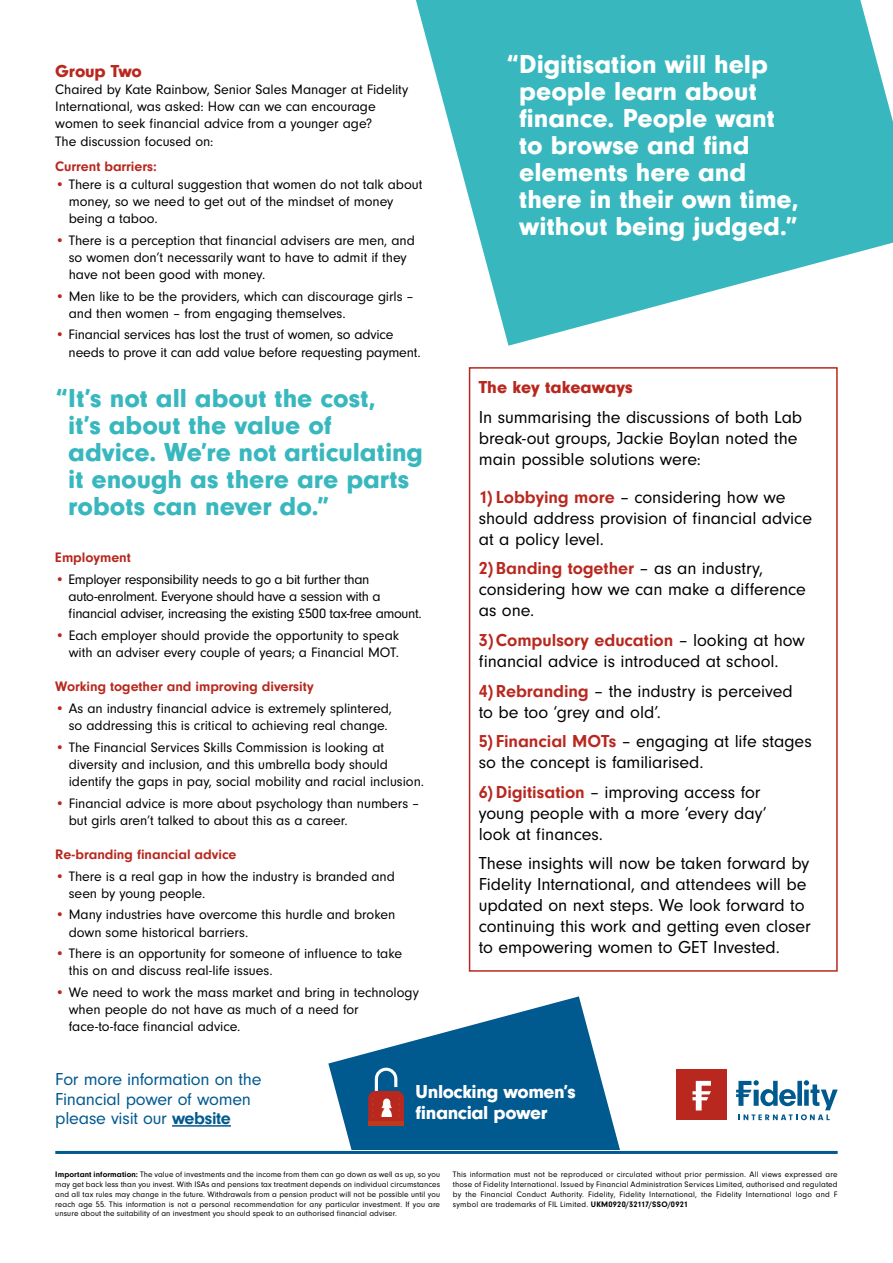
<style>
.page{position:relative;width:893px;height:1263px;background:#fff}
.page>*{position:absolute;margin:0;border:0;box-sizing:border-box;transform-origin:0 0}
.t1{font:900 27px/27px "Neuzeit Gro";color:#fff}
.t2{font:900 27px/27px "Neuzeit Gro";color:#38b8be}
.t3{font:900 19.5px/21px "Neuzeit Gro";letter-spacing:-.02em;color:#fff}
.t4{font:18px/21px "Neuzeit Gro";letter-spacing:-.005em;color:#000}
.t5{font:18px/19.5px "Neuzeit Gro";letter-spacing:-.015em;color:#00598f}
.t6{font:900 18px "Neuzeit Gro";letter-spacing:-.005em;color:#b8281f}
.t7{font:14.25px/17.2px "Neuzeit Gro";letter-spacing:-.005em;color:#000}
.t8{font:14.25px/17.2px "Neuzeit Gro";letter-spacing:-.025em;color:#000}
.t9{font:700 14.25px "Neuzeit Gro";color:#b8281f}
.t10{font:8.25px/9.8px "Neuzeit Gro";letter-spacing:.015em;color:#000;text-align:justify}
.s1{color:#b8281f}
.s2{font-weight:700;color:#b8281f}
.s3{font-weight:700}
</style>
<div class="page">
<div style="left:469px;top:367px;width:369px;height:605px;border:2px solid #b8281f"></div>
<div style="left:676px;top:1069px;width:51px;height:51px;background:#b8281f"></div>
<svg style="left:692px;top:1081px;width:19px;height:29px"></svg>
<svg style="left:736px;top:1080px;width:102px;height:40px"></svg>
<svg style="left:416px;top:0;width:477px;height:346px;fill:#38b8be"></svg>
<hr style="left:172px;top:1125px;width:59px;height:1px;background:#00598f">
<svg style="left:328px;top:996px;width:317px;height:155px;fill:#00598f"></svg>
<svg style="left:368px;top:1066px;width:36px;height:60px;background:#805965"></svg>
<hr style="left:55px;top:1151px;width:783px;height:3px;background:#00598f">
<p class="t6" style="left:55px;top:60px;width:88px">Group Two</p>
<p class="t7" style="left:55px;top:81px;width:355px">Chaired by Kate Rainbow, Senior Sales Manager at Fidelity International, was asked: How can we can encourage women to seek financial advice from a younger age?<br>The discussion focused on:</p>
<p class="t9" style="left:55px;top:159px;width:103px">Current barriers:</p>
<p class="t7" style="left:69px;top:175px;width:355px;text-indent:-13px"><span class="s1">•</span> There is a cultural suggestion that women do not talk about money, so we need to get out of the mindset of money being a taboo.</p>
<p class="t7" style="left:69px;top:232px;width:348px;text-indent:-13px"><span class="s1">•</span> There is a perception that financial advisers are men, and so women don’t necessarily want to have to admit if they have not been good with money.</p>
<p class="t7" style="left:69px;top:288px;width:346px;text-indent:-13px"><span class="s1">•</span> Men like to be the providers, which can discourage girls – and then women – from engaging themselves.</p>
<p class="t7" style="left:69px;top:326px;width:353px;text-indent:-13px"><span class="s1">•</span> Financial services has lost the trust of women, so advice needs to prove it can add value before requesting payment.</p>
<h1 class="t2" style="left:68px;top:384px;width:356px;text-indent:-12px">“It’s not all about the cost,<br>it’s about the value of advice. We’re not articulating it enough as there are parts robots can never do.”</h1>
<p class="t9" style="left:55px;top:549px;width:77px">Employment</p>
<p class="t8" style="left:68px;top:571px;width:355px;text-indent:-13px"><span class="s1">•</span> Employer responsibility needs to go a bit further than auto-enrolment. Everyone should have a session with a financial adviser, increasing the existing £500 tax-free amount.</p>
<p class="t7" style="left:55px;top:627px;width:345px;text-align:right"><span class="s1">•</span> Each employer should provide the opportunity to speak with an adviser every couple of years; a Financial MOT.</p>
<p class="t9" style="left:55px;top:678px;width:260px">Working together and improving diversity</p>
<p class="t7" style="left:55px;top:700px;width:338px;text-align:right"><span class="s1">•</span> As an industry financial advice is extremely splintered, so addressing this is critical to achieving real change.</p>
<p class="t7" style="left:69px;top:738px;width:357px;text-indent:-13px"><span class="s1">•</span> The Financial Services Skills Commission is looking at diversity and inclusion, and this umbrella body should identify the gaps in pay, social mobility and racial inclusion.</p>
<p class="t7" style="left:69px;top:794px;width:352px;text-indent:-13px"><span class="s1">•</span> Financial advice is more about psychology than numbers – but girls aren’t talked to about this as a career.</p>
<p class="t9" style="left:55px;top:846px;width:183px">Re-branding financial advice</p>
<p class="t7" style="left:69px;top:867px;width:328px;text-indent:-13px"><span class="s1">•</span> There is a real gap in how the industry is branded and seen by young people.</p>
<p class="t7" style="left:69px;top:906px;width:328px;text-indent:-13px"><span class="s1">•</span> Many industries have overcome this hurdle and broken down some historical barriers.</p>
<p class="t7" style="left:69px;top:945px;width:335px;text-indent:-13px"><span class="s1">•</span> There is an opportunity for someone of influence to take this on and discuss real-life issues.</p>
<p class="t7" style="left:69px;top:984px;width:352px;text-indent:-13px"><span class="s1">•</span> We need to work the mass market and bring in technology when people do not have as much of a need for face-to-face financial advice.</p>
<h1 class="t1" style="left:519px;top:51px;width:281px;text-indent:-12px">“Digitisation will help people learn about finance. People want to browse and find elements here and there in their own time, without being judged.”</h1>
<p class="t6" style="left:479px;top:377px;width:155px">The key takeaways</p>
<p class="t4" style="left:479px;top:407px;width:325px">In summarising the discussions of both Lab break-out groups, Jackie Boylan noted the main possible solutions were:</p>
<p class="t4" style="left:479px;top:487px;width:335px"><span class="s2">1) Lobbying more</span> – considering how we should address provision of financial advice at a policy level.</p>
<p class="t4" style="left:479px;top:558px;width:329px"><span class="s2">2)Banding together</span> – as an industry, considering how we can make a difference as one.</p>
<p class="t4" style="left:479px;top:630px;width:328px"><span class="s2">3)Compulsory education</span> – looking at how financial advice is introduced at school.</p>
<p class="t4" style="left:479px;top:680px;width:316px"><span class="s2">4)Rebranding</span> – the industry is perceived to be too ‘grey and old’.</p>
<p class="t4" style="left:479px;top:731px;width:334px"><span class="s2">5) Financial MOTs</span> – engaging at life stages so the concept is familiarised.</p>
<p class="t4" style="left:479px;top:781px;width:290px"><span class="s2">6)Digitisation</span> – improving access for young people with a more ‘every day’ look at finances.</p>
<p class="t4" style="left:479px;top:853px;width:334px">These insights will now be taken forward by Fidelity International, and attendees will be updated on next steps. We look forward to continuing this work and getting even closer to empowering women to GET Invested.</p>
<p class="t5" style="left:55px;top:1070px;width:208px">For more information on the<br>Financial power of women please visit our <span class="s3">website</span></p>
<h2 class="t3" style="left:416px;top:1081px;width:162px">Unlocking women’s financial power</h2>
<p class="t10" style="left:55px;top:1170px;width:386px"><span class="s3">Important information:</span> The value of investments and the income from them can go down as well as up, so you may get back less than you invest. With ISAs and pensions tax treatment depends on individual circumstances and all tax rules may change in the future. Withdrawals from a pension product will not be possible until you reach age 55. This information is not a personal recommendation for any particular investment. If you are unsure about the suitability of an investment you should speak to an authorised financial adviser.</p>
<p class="t10" style="left:453px;top:1170px;width:386px">This information must not be reproduced or circulated without prior permission. All views expressed are those of Fidelity International. Issued by Financial Administration Services Limited, authorised and regulated by the Financial Conduct Authority. Fidelity, Fidelity International, the Fidelity International logo and F symbol are trademarks of FIL Limited. <span class="s3">UKM0920/32117/SSO/0921</span></p>
</div>
